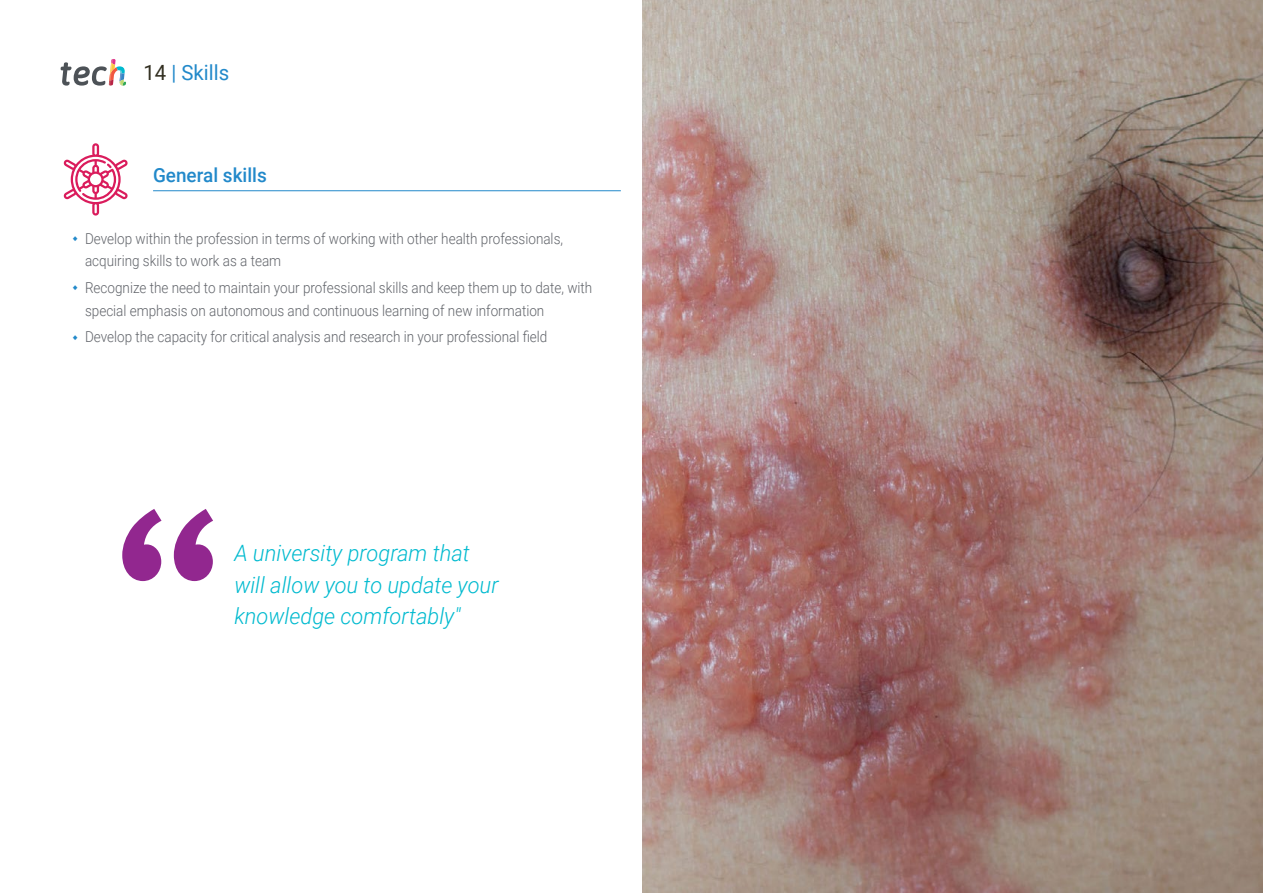
<style>
.page{position:relative;width:1263px;height:893px;background:#fff}
.page>*{position:absolute;margin:0;border:0;box-sizing:border-box;transform-origin:0 0}
.t1{font:italic 300 22.5px/31.5px "Roboto";color:#00bacf}
.t2{font:21px "Roboto";color:#2289ca}
.t3{font:500 19.5px "Roboto";color:#2289ca}
.t4{font:300 15px/22.5px "Roboto";color:#61646a;scale:.9 1}
.s1{color:#312e20}
</style>
<div class="page">
<hr style="left:153px;top:190px;width:468px;height:1px;background:#2289ca">
<svg style="left:63px;top:143px;width:65px;height:73px"></svg>
<svg style="left:61px;top:59px;width:65px;height:27px"></svg>
<svg style="left:122px;top:509px;width:91px;height:72px"></svg>
<img style="left:642px;top:0;width:621px;height:893px">
<h2 class="t2" style="left:144px;top:57px;width:87px"><span class="s1">14</span> | Skills</h2>
<h3 class="t3" style="left:153px;top:162px;width:115px">General skills</h3>
<p class="t4" style="left:85px;top:227px;width:533px">Develop within the profession in terms of working with other health professionals, acquiring skills to work as a team</p>
<p class="t4" style="left:85px;top:276px;width:565px">Recognize the need to maintain your professional skills and keep them up to date, with special emphasis on autonomous and continuous learning of new information</p>
<p class="t4" style="left:85px;top:325px;width:515px">Develop the capacity for critical analysis and research in your professional field</p>
<h1 class="t1" style="left:234px;top:536px;width:266px">A university program that will allow you to update your knowledge comfortably"</h1>
</div>
